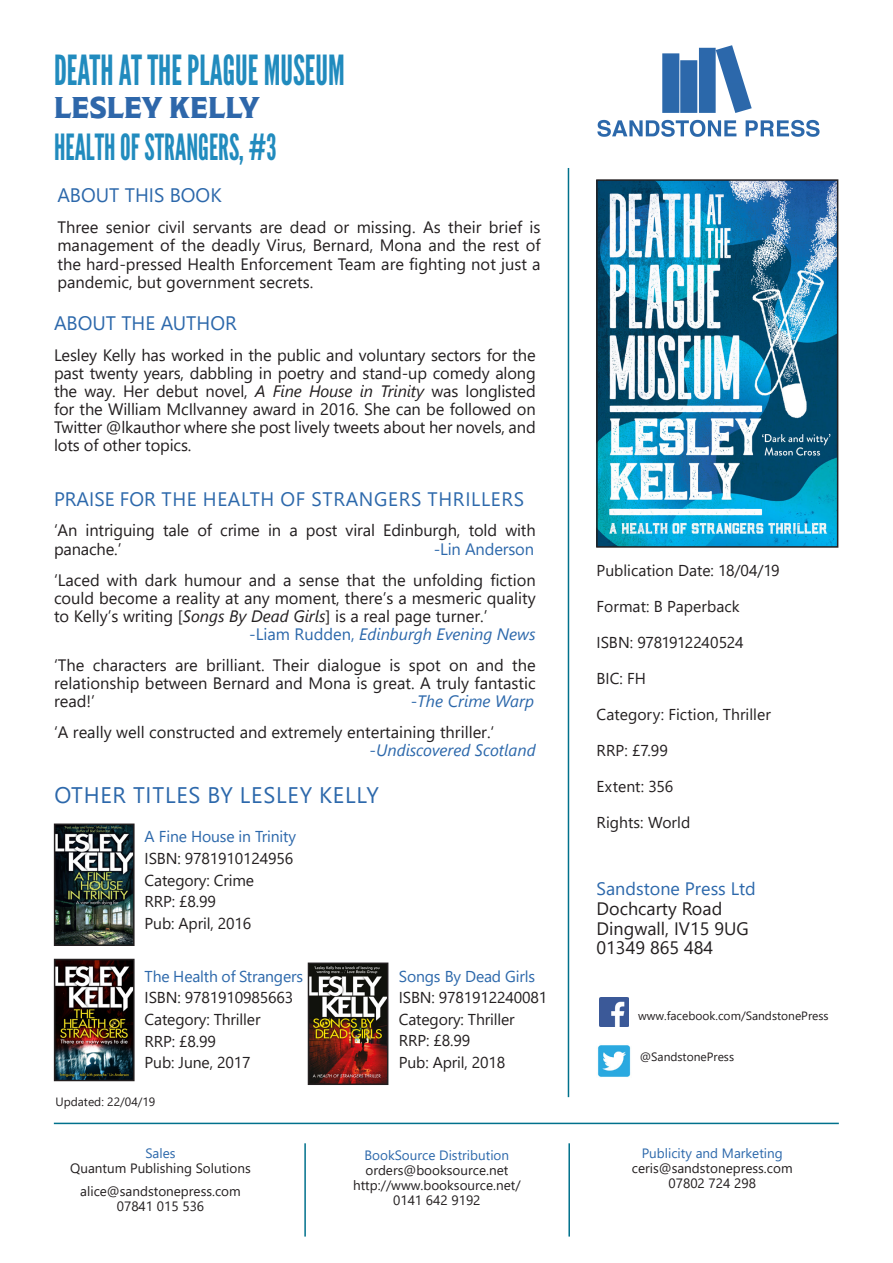
<style>
.page{position:relative;width:893px;height:1263px;background:#fff}
.page>*{position:absolute;margin:0;border:0;box-sizing:border-box;transform-origin:0 0}
.Book_Title{font:41.4px "League Gothic";color:#218bbe;scale:.83 1}
.Tagline{font:36px "League Gothic";color:#218bbe;scale:.83 1}
.Tagline-2{font:30px "Modesto Poster";color:#2e67aa}
.author_para{font:22.5px "Segoe UI";letter-spacing:.035em;color:#2c68ab}
.author_para-2{font:19.5px "Segoe UI";letter-spacing:.035em;color:#2c68ab}
.author_para-3{font:19.5px "Segoe UI";color:#2c68ab}
.main_text{font:18px "Segoe UI";color:#231f20}
.main_text-2{font:18px "Segoe UI";color:#2c68ab}
.author_para-4{font:16.5px/18.1px "Segoe UI";color:#231f20;text-align:justify}
.author_para-5{font:italic 16.5px "Segoe UI";color:#2c68ab}
.author_para-6{font:16.5px "Segoe UI";letter-spacing:-.01em;color:#2c68ab}
.author_para-7{font:15.75px "Segoe UI";letter-spacing:-.01em;color:#231f20}
.main_text-3{font:15.75px "Segoe UI";color:#231f20}
.author_para-8{font:15.75px "Segoe UI";letter-spacing:-.01em;color:#2c68ab}
.main_text-4{font:13.5px "Segoe UI";color:#231f20}
.main_text-5{font:13.5px "Segoe UI";color:#2c68ab}
.t1{font:12px "Segoe UI";color:#231f20}
.s1{font-style:italic}
.s2{font-style:normal}
</style>
<div class="page">
<img style="left:311px;top:965px;width:74px;height:117px">
<div style="left:308px;top:962px;width:80px;height:123px;border:2px solid #231f20"></div>
<hr style="left:51px;top:1262px;width:785px;height:1px;background:#00718c">
<hr style="left:568px;top:168px;width:1px;height:929px;background:#00718c">
<img style="left:599px;top:998px;width:29px;height:28px">
<img style="left:597px;top:1045px;width:34px;height:32px">
<hr style="left:304px;top:1143px;width:2px;height:93px;background:#00718c">
<img style="left:599px;top:182px;width:236px;height:363px">
<div style="left:596px;top:179px;width:242px;height:369px;border:2px solid #231f20"></div>
<hr style="left:568px;top:1143px;width:2px;height:93px;background:#00718c">
<svg style="left:597px;top:45px;width:223px;height:92px"></svg>
<hr style="left:54px;top:1123px;width:785px;height:1px;background:#00718c">
<img style="left:57px;top:826px;width:75px;height:117px">
<div style="left:54px;top:823px;width:81px;height:123px;border:2px solid #231f20"></div>
<img style="left:57px;top:962px;width:75px;height:116px">
<div style="left:54px;top:959px;width:81px;height:122px;border:2px solid #231f20"></div>
<p class="Book_Title" style="left:54px;top:45px;width:352px">DEATH AT THE PLAGUE MUSEUM</p>
<p class="Tagline-2" style="left:54px;top:92px;width:208px">LESLEY KELLY</p>
<p class="Tagline" style="left:54px;top:125px;width:270px">HEALTH OF STRANGERS, #3</p>
<p class="author_para-3" style="left:57px;top:177px;width:166px">ABOUT THIS BOOK</p>
<p class="author_para-4" style="left:57px;top:217px;width:485px">Three senior civil servants are dead or missing. As their brief is management of the deadly Virus, Bernard, Mona and the rest of the hard-pressed Health Enforcement Team are fighting not just a pandemic, but government secrets.</p>
<p class="author_para-3" style="left:54px;top:304px;width:184px">ABOUT THE AUTHOR</p>
<p class="author_para-4" style="left:54px;top:344px;width:483px">Lesley Kelly has worked in the public and voluntary sectors for the past twenty years, dabbling in poetry and stand-up comedy along the way. Her debut novel, <span class="s1">A Fine House in Trinity</span> was longlisted for the William McIlvanney award in 2016. She can be followed on Twitter @lkauthor where she post lively tweets about her novels, and lots of other topics.</p>
<p class="author_para-2" style="left:54px;top:480px;width:472px">PRAISE FOR THE HEALTH OF STRANGERS THRILLERS</p>
<p class="author_para-4" style="left:54px;top:520px;width:483px">‘An intriguing tale of crime in a post viral Edinburgh, told with panache.’</p>
<p class="author_para-6" style="left:434px;top:533px;width:102px">-Lin Anderson</p>
<p class="author_para-4" style="left:54px;top:569px;width:483px">‘Laced with dark humour and a sense that the unfolding fiction could become a reality at any moment, there’s a mesmeric quality to Kelly’s writing [<span class="s1">Songs By Dead Girls</span>] is a real page turner.’</p>
<p class="author_para-5" style="left:249px;top:618px;width:288px"><span class="s2">-Liam Rudden,</span> Edinburgh Evening News</p>
<p class="author_para-4" style="left:54px;top:654px;width:483px">‘The characters are brilliant. Their dialogue is spot on and the relationship between Bernard and Mona is great. A truly fantastic read!’</p>
<p class="author_para-5" style="left:411px;top:686px;width:125px"><span class="s2">-</span>The Crime Warp</p>
<p class="author_para-4" style="left:54px;top:722px;width:442px">‘A really well constructed and extremely entertaining thriller.‘</p>
<p class="author_para-5" style="left:369px;top:735px;width:168px"><span class="s2">-</span>Undiscovered Scotland</p>
<p class="author_para" style="left:54px;top:774px;width:326px">OTHER TITLES BY LESLEY KELLY</p>
<p class="author_para-8" style="left:145px;top:822px;width:153px">A Fine House in Trinity</p>
<p class="author_para-7" style="left:145px;top:844px;width:150px">ISBN: 9781910124956</p>
<p class="author_para-7" style="left:145px;top:865px;width:111px">Category: Crime</p>
<p class="author_para-7" style="left:145px;top:887px;width:73px">RRP: £8.99</p>
<p class="author_para-7" style="left:145px;top:908px;width:108px">Pub: April, 2016</p>
<p class="author_para-8" style="left:145px;top:961px;width:160px">The Health of Strangers</p>
<p class="author_para-7" style="left:145px;top:983px;width:150px">ISBN: 9781910985663</p>
<p class="author_para-7" style="left:145px;top:1004px;width:117px">Category: Thriller</p>
<p class="author_para-7" style="left:145px;top:1026px;width:73px">RRP: £8.99</p>
<p class="author_para-7" style="left:145px;top:1048px;width:107px">Pub: June, 2017</p>
<p class="t1" style="left:56px;top:1090px;width:101px">Updated: 22/04/19</p>
<p class="main_text-5" style="left:145px;top:1140px;width:32px">Sales</p>
<p class="main_text-4" style="left:70px;top:1155px;width:182px">Quantum Publishing Solutions</p>
<p class="main_text-4" style="left:80px;top:1179px;width:162px">alice@sandstonepress.com</p>
<p class="main_text-4" style="left:117px;top:1193px;width:89px">07841 015 536</p>
<p class="author_para-8" style="left:399px;top:961px;width:138px">Songs By Dead Girls</p>
<p class="author_para-7" style="left:399px;top:983px;width:150px">ISBN: 9781912240081</p>
<p class="author_para-7" style="left:399px;top:1004px;width:117px">Category: Thriller</p>
<p class="author_para-7" style="left:399px;top:1026px;width:73px">RRP: £8.99</p>
<p class="author_para-7" style="left:399px;top:1047px;width:108px">Pub: April, 2018</p>
<p class="main_text-5" style="left:364px;top:1143px;width:146px">BookSource Distribution</p>
<p class="main_text-4" style="left:365px;top:1157px;width:144px">orders@booksource.net</p>
<p class="main_text-4" style="left:353px;top:1172px;width:169px">http://www.booksource.net/</p>
<p class="main_text-4" style="left:393px;top:1187px;width:89px">0141 642 9192</p>
<p class="main_text-3" style="left:597px;top:556px;width:185px">Publication Date: 18/04/19</p>
<p class="main_text-3" style="left:597px;top:592px;width:145px">Format: B Paperback</p>
<p class="main_text-3" style="left:597px;top:628px;width:149px">ISBN: 9781912240524</p>
<p class="main_text-3" style="left:597px;top:664px;width:51px">BIC: FH</p>
<p class="main_text-3" style="left:597px;top:700px;width:176px">Category: Fiction, Thriller</p>
<p class="main_text-3" style="left:597px;top:736px;width:73px">RRP: £7.99</p>
<p class="main_text-3" style="left:597px;top:772px;width:78px">Extent: 356</p>
<p class="main_text-3" style="left:597px;top:808px;width:95px">Rights: World</p>
<p class="main_text-2" style="left:597px;top:871px;width:161px">Sandstone Press Ltd</p>
<p class="main_text" style="left:597px;top:891px;width:127px">Dochcarty Road</p>
<p class="main_text" style="left:597px;top:911px;width:154px">Dingwall, IV15 9UG</p>
<p class="main_text" style="left:597px;top:931px;width:118px">01349 865 484</p>
<p class="t1" style="left:638px;top:1004px;width:192px">www.facebook.com/SandstonePress</p>
<p class="t1" style="left:640px;top:1045px;width:96px">@SandstonePress</p>
<p class="main_text-5" style="left:642px;top:1140px;width:143px">Publicity and Marketing</p>
<p class="main_text-4" style="left:632px;top:1155px;width:162px">ceris@sandstonepress.com</p>
<p class="main_text-4" style="left:668px;top:1170px;width:89px">07802 724 298</p>
</div>
